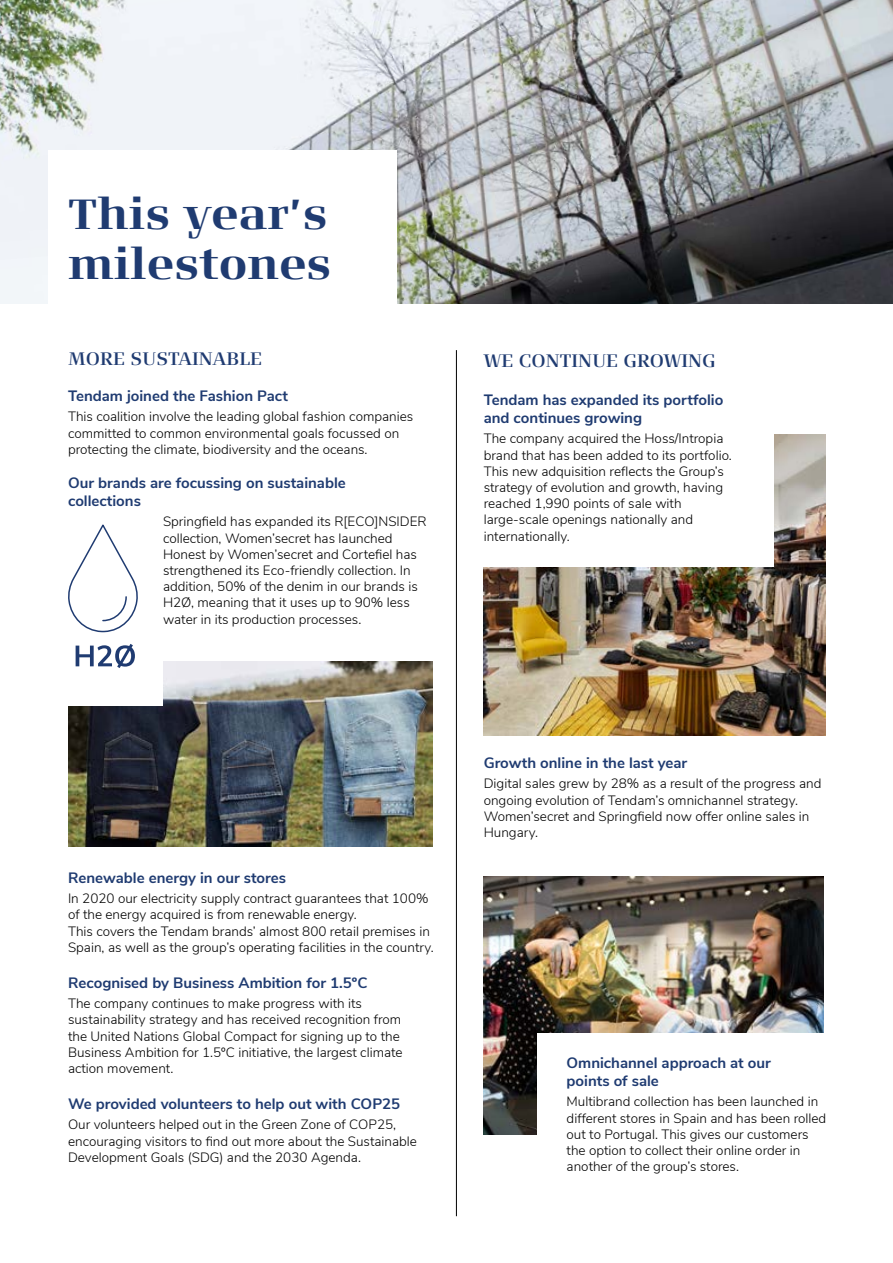
<style>
.page{position:relative;width:893px;height:1263px;background:#fff}
.page>*{position:absolute;margin:0;border:0;box-sizing:border-box;transform-origin:0 0}
.t1{font:700 42px/50.4px "Signa Serif Pro";color:#1f3b71}
.t2{font:600 18px "Signa Serif Pro";color:#1f3b71}
.t3{font:700 15px/18px "Nunito Sans";color:#1f3b71}
.t4{font:300 13.5px/16.2px "Nunito Sans";color:#000}
</style>
<div class="page">
<img style="left:0;top:0;width:893px;height:303px">
<img style="left:68px;top:662px;width:364px;height:184px">
<img style="left:484px;top:435px;width:341px;height:300px">
<img style="left:484px;top:876px;width:339px;height:258px">
<div style="left:48px;top:150px;width:349px;height:182px;background:#fff"></div>
<div style="left:45px;top:523px;width:118px;height:183px;background:#fff"></div>
<div style="left:471px;top:420px;width:303px;height:147px;background:#fff"></div>
<div style="left:537px;top:1033px;width:329px;height:173px;background:#fff"></div>
<hr style="left:456px;top:350px;width:1px;height:866px;background:#000">
<svg style="left:68px;top:524px;width:70px;height:109px"></svg>
<svg style="left:76px;top:644px;width:59px;height:24px"></svg>
<h1 class="t1" style="left:68px;top:187px;width:266px">This year’s milestones</h1>
<h2 class="t2" style="left:68px;top:346px;width:196px">MORE SUSTAINABLE</h2>
<p class="t3" style="left:68px;top:386px;width:221px">Tendam joined the Fashion Pact</p>
<p class="t4" style="left:68px;top:408px;width:347px">This coalition involve the leading global fashion companies committed to common environmental goals focussed on protecting the climate, biodiversity and the oceans.</p>
<p class="t3" style="left:68px;top:473px;width:279px">Our brands are focussing on sustainable collections</p>
<p class="t4" style="left:163px;top:513px;width:265px">Springfield has expanded its R[ECO]NSIDER collection, Women’secret has launched Honest by Women’secret and Cortefiel has strengthened its Eco-friendly collection. In addition, 50% of the denim in our brands is H2Ø, meaning that it uses up to 90% less water in its production processes.</p>
<h2 class="t2" style="left:484px;top:349px;width:233px">WE CONTINUE GROWING</h2>
<p class="t3" style="left:484px;top:390px;width:241px">Tendam has expanded its portfolio and continues growing</p>
<p class="t4" style="left:484px;top:430px;width:250px">The company acquired the Hoss/Intropia brand that has been added to its portfolio.<br>This new adquisition reflects the Group’s strategy of evolution and growth, having reached 1,990 points of sale with large-scale openings nationally and internationally.</p>
<p class="t3" style="left:68px;top:867px;width:219px">Renewable energy in our stores</p>
<p class="t4" style="left:68px;top:889px;width:367px">In 2020 our electricity supply contract guarantees that 100% of the energy acquired is from renewable energy.<br>This covers the Tendam brands’ almost 800 retail premises in Spain, as well as the group’s operating facilities in the country.</p>
<p class="t3" style="left:68px;top:973px;width:301px">Recognised by Business Ambition for 1.5ºC</p>
<p class="t4" style="left:68px;top:994px;width:336px">The company continues to make progress with its sustainability strategy and has received recognition from the United Nations Global Compact for signing up to the Business Ambition for 1.5ºC initiative, the largest climate action movement.</p>
<p class="t3" style="left:68px;top:1094px;width:334px">We provided volunteers to help out with COP25</p>
<p class="t4" style="left:68px;top:1116px;width:350px">Our volunteers helped out in the Green Zone of COP25, encouraging visitors to find out more about the Sustainable<br>Development Goals (SDG) and the 2030 Agenda.</p>
<p class="t3" style="left:484px;top:753px;width:205px">Growth online in the last year</p>
<p class="t4" style="left:484px;top:775px;width:339px">Digital sales grew by 28% as a result of the progress and ongoing evolution of Tendam’s omnichannel strategy.<br>Women’secret and Springfield now offer online sales in Hungary.</p>
<p class="t3" style="left:567px;top:1053px;width:206px">Omnichannel approach at our points of sale</p>
<p class="t4" style="left:567px;top:1093px;width:261px">Multibrand collection has been launched in different stores in Spain and has been rolled out to Portugal. This gives our customers the option to collect their online order in another of the group’s stores.</p>
</div>
